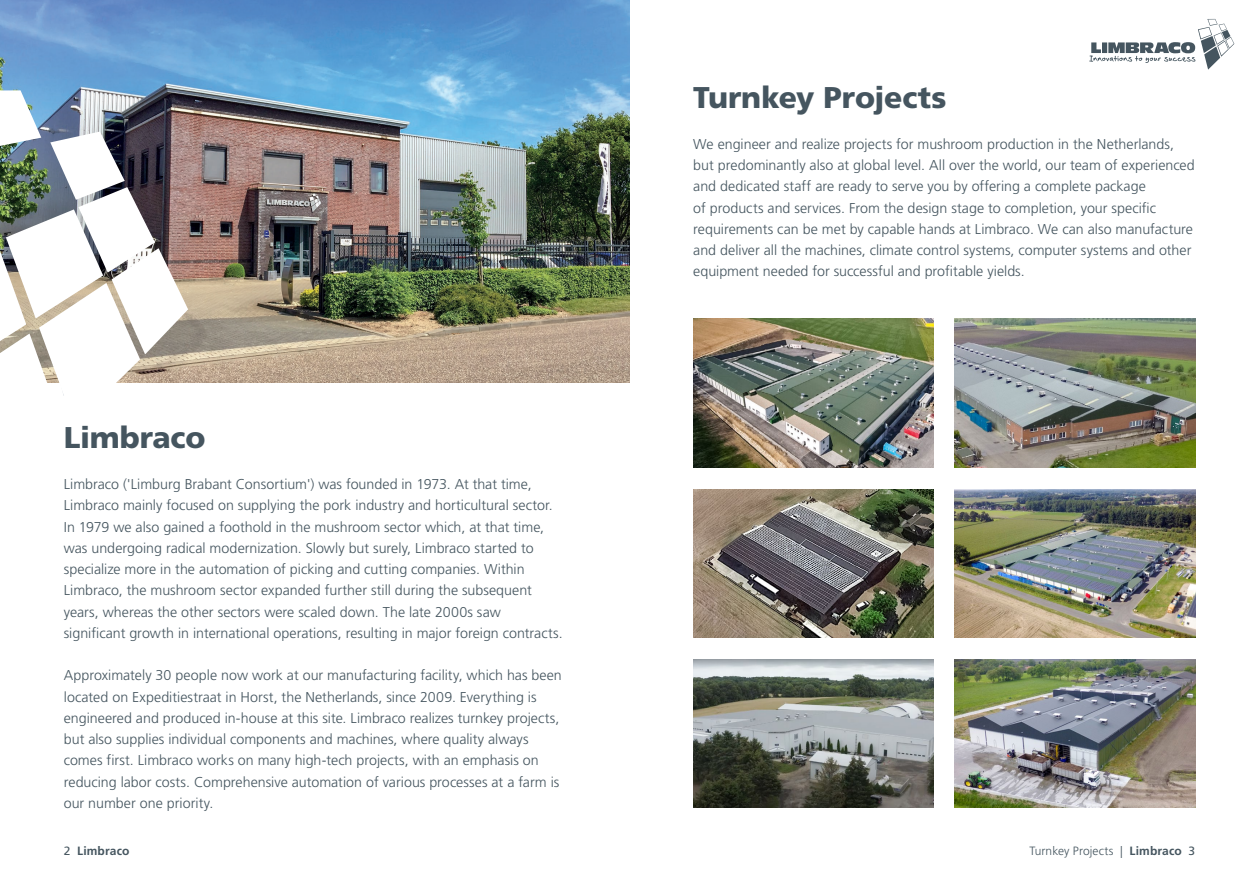
<style>
.page{position:relative;width:1259px;height:893px;background:#fff}
.page>*{position:absolute;margin:0;border:0;box-sizing:border-box;transform-origin:0 0}
.t1{font:900 30px "Frutiger LT Std";letter-spacing:-.005em;color:#45555f}
.t2{font:300 14.25px/21.3px "Frutiger LT Std";color:#45555f}
.t3{font:300 12px "Frutiger LT Std";letter-spacing:.01em;color:#45555f}
.t4{font:700 12px "Frutiger LT Std";letter-spacing:.015em;color:#45555f}
.s1{font-weight:400}
.s2{font-weight:700}
</style>
<div class="page">
<img style="left:424px;top:0;width:205px;height:383px">
<img style="left:0;top:0;width:424px;height:396px">
<img style="left:693px;top:319px;width:240px;height:149px">
<img style="left:693px;top:489px;width:240px;height:149px">
<img style="left:693px;top:659px;width:240px;height:149px">
<img style="left:955px;top:319px;width:240px;height:149px">
<img style="left:955px;top:489px;width:240px;height:149px">
<img style="left:955px;top:659px;width:240px;height:149px">
<svg style="left:1089px;top:19px;width:145px;height:51px"></svg>
<h1 class="t1" style="left:64px;top:419px;width:143px">Limbraco</h1>
<p class="t2" style="left:64px;top:474px;width:500px">Limbraco ('Limburg Brabant Consortium') was founded in 1973. At that time, Limbraco mainly focused on supplying the pork industry and horticultural sector.<br>In 1979 we also gained a foothold in the mushroom sector which, at that time, was undergoing radical modernization. Slowly but surely, Limbraco started to specialize more in the automation of picking and cutting companies. Within Limbraco, the mushroom sector expanded further still during the subsequent years, whereas the other sectors were scaled down. The late 2000s saw significant growth in international operations, resulting in major foreign contracts.</p>
<p class="t2" style="left:64px;top:665px;width:499px">Approximately 30 people now work at our manufacturing facility, which has been located on Expeditiestraat in Horst, the Netherlands, since 2009. Everything is engineered and produced in-house at this site. Limbraco realizes turnkey projects, but also supplies individual components and machines, where quality always comes first. Limbraco works on many high-tech projects, with an emphasis on reducing labor costs. Comprehensive automation of various processes at a farm is our number one priority.</p>
<h1 class="t1" style="left:693px;top:79px;width:255px">Turnkey Projects</h1>
<p class="t2" style="left:693px;top:133px;width:503px">We engineer and realize projects for mushroom production in the Netherlands, but predominantly also at global level. All over the world, our team of experienced and dedicated staff are ready to serve you by offering a complete package<br>of products and services. From the design stage to completion, your specific requirements can be met by capable hands at Limbraco. We can also manufacture and deliver all the machines, climate control systems, computer systems and other equipment needed for successful and profitable yields.</p>
<p class="t4" style="left:64px;top:844px;width:67px"><span class="s1">2</span> Limbraco</p>
<p class="t3" style="left:1029px;top:844px;width:167px">Turnkey Projects | <span class="s2">Limbraco</span> <span class="s1">3</span></p>
</div>
